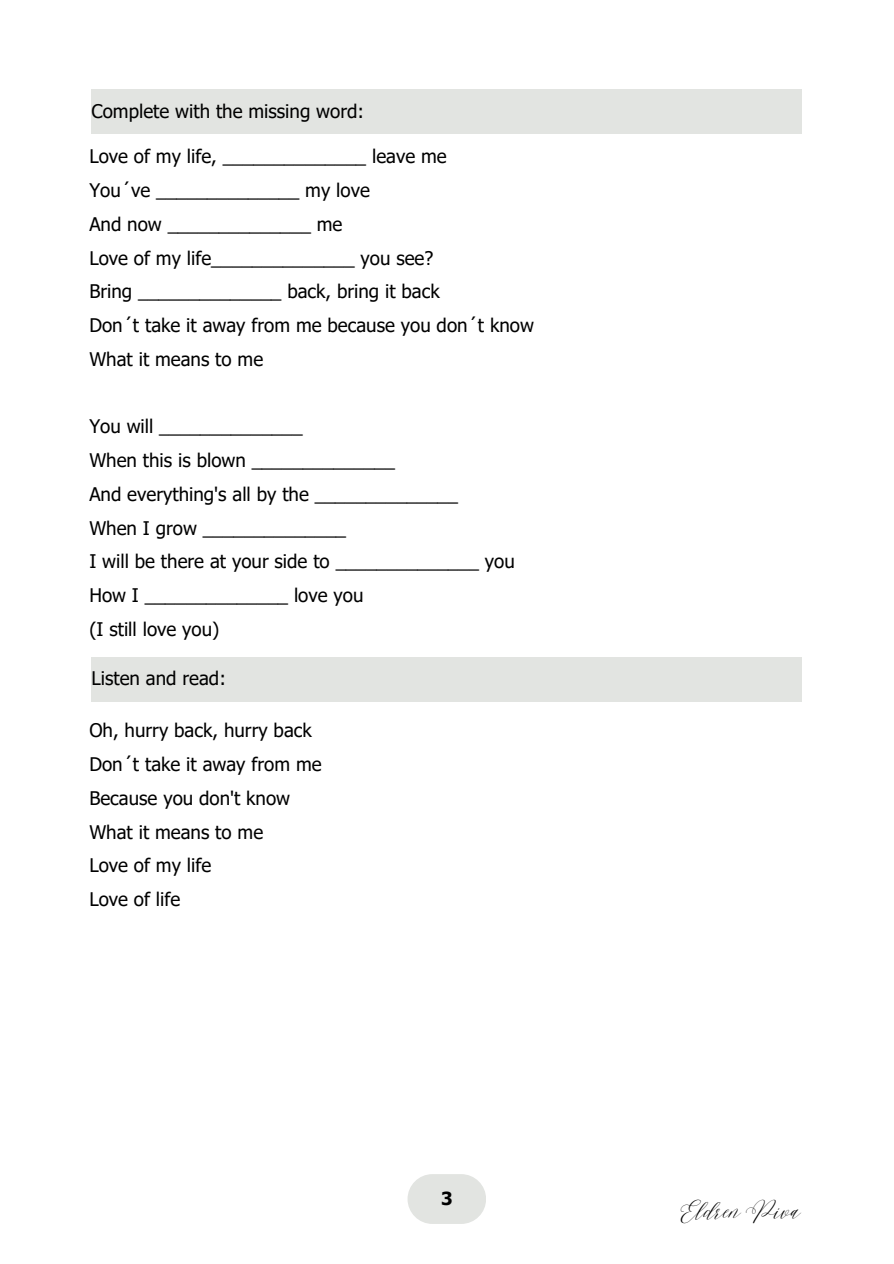
<style>
.page{position:relative;width:894px;height:1264px;background:#fff}
.page>*{position:absolute;margin:0;border:0;box-sizing:border-box;transform-origin:0 0}
.t1{font:45px "League Gothic";color:#fff}
.t2{font:18.75px/33.8px "Tahoma";color:#000}
.t3{font:18px "Malibu Ring";color:#000}
.t4{font:700 18px "Tahoma";color:#000}
</style>
<div class="page">
<div style="left:407px;top:1174px;width:79px;height:49px;background:#e2e4e1;border-radius:25px"></div>
<div style="left:91px;top:89px;width:710px;height:45px;background:#e2e4e1"></div>
<div style="left:91px;top:657px;width:710px;height:44px;background:#e2e4e1"></div>
<h1 class="t2" style="left:91px;top:93px;width:274px">Complete with the missing word:</h1>
<h1 class="t2" style="left:89px;top:139px;width:446px">Love of my life, ______________ leave me<br>You´ve ______________ my love<br>And now ______________ me<br>Love of my life______________ you see?<br>Bring ______________ back, bring it back<br>Don´t take it away from me because you don´t know What it means to me</h1>
<p class="t2" style="left:89px;top:409px;width:427px">You will ______________<br>When this is blown ______________<br>And everything's all by the ______________<br>When I grow ______________<br>I will be there at your side to ______________ you<br>How I ______________ love you<br>(I still love you)</p>
<h1 class="t2" style="left:91px;top:661px;width:136px">Listen and read:</h1>
<p class="t2" style="left:89px;top:713px;width:234px">Oh, hurry back, hurry back<br>Don´t take it away from me<br>Because you don't know<br>What it means to me<br>Love of my life<br>Love of life</p>
<h1 class="t4" style="left:441px;top:1186px;width:13px">3</h1>
<h1 class="t1" style="left:755px;top:1191px;width:9px">|</h1>
<h1 class="t3" style="left:677px;top:1199px;width:123px">Eldren Piva</h1>
</div>
